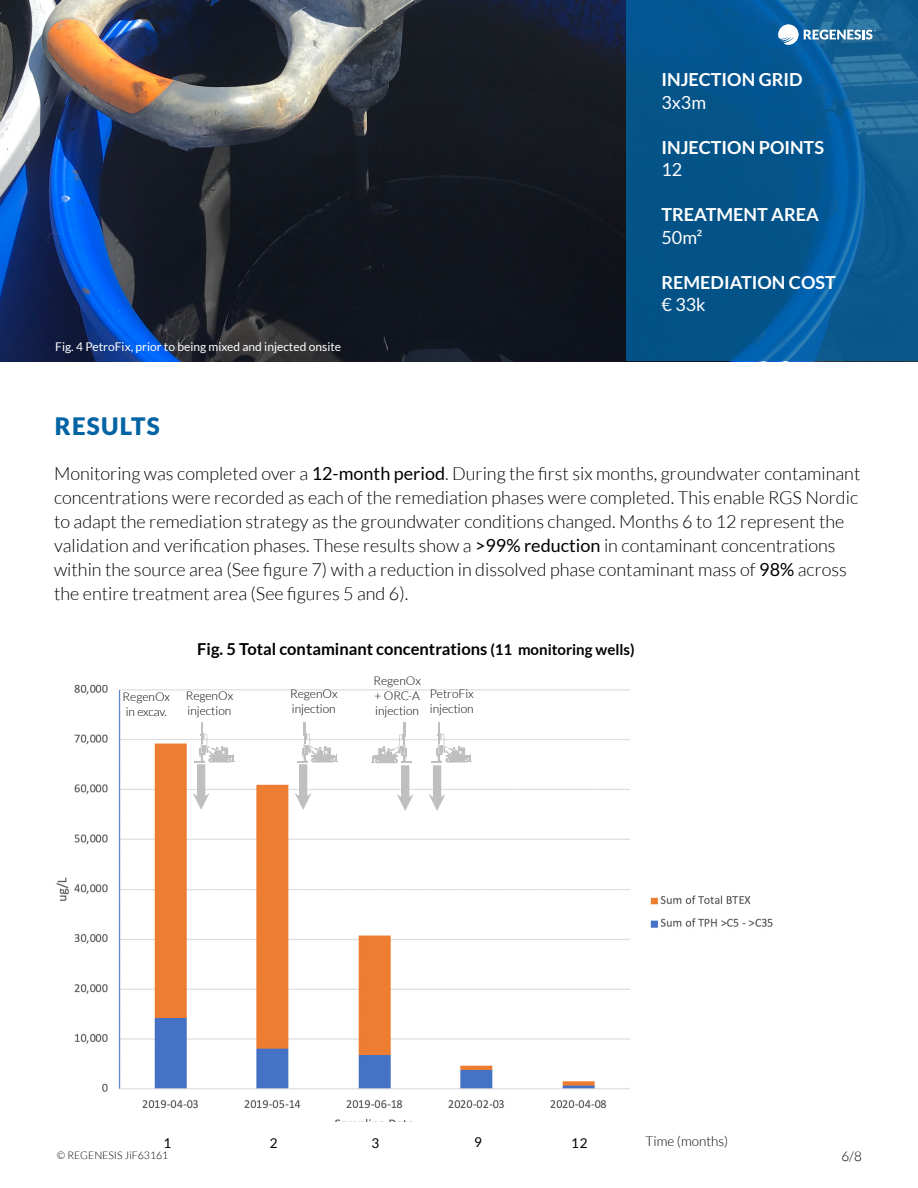
<style>
.page{position:relative;width:918px;height:1188px;background:#fff}
.page>*{position:absolute;margin:0;border:0;box-sizing:border-box;transform-origin:0 0}
.Chapter_title{font:900 24px "Lato";letter-spacing:.05em;color:#0063a3}
.Paragraph_Style_2{font:300 18px/24px "Lato";color:#000}
.t1{font:700 18px "Lato";color:#fff}
.t2{font:18px "Lato";color:#fff}
.t3{font:700 16.5px "Lato";color:#000}
.Chapter_title-2{font:300 13.5px "Lato";color:#000}
.Chapter_title-3{font:13.5px "Lato";color:#000}
.t4{font:300 12px "Lato";color:#000}
.t5{font:12px "Lato";color:#fff}
.Paragraph_Style_2-2{font:300 10.5px "Lato";color:#000}
.s1{font-weight:400}
.s2{font-size:15px}
</style>
<div class="page">
<img style="left:0;top:0;width:626px;height:361px">
<svg style="left:626px;top:0;width:292px;height:361px;background:#075991"></svg>
<img style="left:56px;top:684px;width:717px;height:437px">
<svg style="left:778px;top:25px;width:20px;height:20px"></svg>
<svg style="left:804px;top:30px;width:72px;height:10px"></svg>
<svg style="left:429px;top:722px;width:43px;height:89px"></svg>
<svg style="left:372px;top:722px;width:42px;height:89px"></svg>
<svg style="left:295px;top:722px;width:43px;height:88px"></svg>
<svg style="left:193px;top:722px;width:42px;height:88px"></svg>
<p class="t5" style="left:55px;top:340px;width:287px">Fig. 4 PetroFix, prior to being mixed and injected onsite</p>
<p class="t1" style="left:661px;top:70px;width:143px">INJECTION GRID</p>
<p class="t2" style="left:661px;top:92px;width:46px">3x3m</p>
<p class="t1" style="left:661px;top:137px;width:164px">INJECTION POINTS</p>
<p class="t2" style="left:661px;top:160px;width:22px">12</p>
<p class="t1" style="left:661px;top:205px;width:159px">TREATMENT AREA</p>
<p class="t2" style="left:661px;top:227px;width:42px">50m²</p>
<p class="t1" style="left:661px;top:272px;width:176px">REMEDIATION COST</p>
<p class="t2" style="left:661px;top:295px;width:46px">€ 33k</p>
<p class="Chapter_title" style="left:55px;top:412px;width:106px">RESULTS</p>
<p class="Paragraph_Style_2" style="left:54px;top:462px;width:808px">Monitoring was completed over a <span class="s1">12-month period</span>. During the first six months, groundwater contaminant concentrations were recorded as each of the remediation phases were completed. This enable RGS Nordic to adapt the remediation strategy as the groundwater conditions changed. Months 6 to 12 represent the validation and verification phases. These results show a <span class="s1">&gt;99% reduction</span> in contaminant concentrations within the source area (See figure 7) with a reduction in dissolved phase contaminant mass of <span class="s1">98%</span> across the entire treatment area (See figures 5 and 6).</p>
<p class="t3" style="left:197px;top:640px;width:439px">Fig. 5 Total contaminant concentrations <span class="s2">(11 monitoring wells)</span></p>
<p class="t4" style="left:123px;top:690px;width:49px">RegenOx</p>
<p class="t4" style="left:126px;top:705px;width:43px">in excav.</p>
<p class="t4" style="left:186px;top:689px;width:49px">RegenOx</p>
<p class="t4" style="left:188px;top:704px;width:45px">injection</p>
<p class="t4" style="left:290px;top:688px;width:49px">RegenOx</p>
<p class="t4" style="left:292px;top:703px;width:45px">injection</p>
<p class="t4" style="left:373px;top:674px;width:49px">RegenOx</p>
<p class="t4" style="left:375px;top:689px;width:47px">+ ORC-A</p>
<p class="t4" style="left:375px;top:704px;width:45px">injection</p>
<p class="t4" style="left:430px;top:688px;width:45px">PetroFix</p>
<p class="t4" style="left:430px;top:703px;width:45px">injection</p>
<p class="Chapter_title-3" style="left:164px;top:1136px;width:9px">1</p>
<p class="Chapter_title-3" style="left:270px;top:1136px;width:9px">2</p>
<p class="Chapter_title-3" style="left:371px;top:1136px;width:9px">3</p>
<p class="Chapter_title-3" style="left:474px;top:1135px;width:9px">9</p>
<p class="Chapter_title-3" style="left:571px;top:1136px;width:18px">12</p>
<p class="Chapter_title-2" style="left:646px;top:1134px;width:84px">Time (months)</p>
<p class="Paragraph_Style_2-2" style="left:57px;top:1150px;width:113px">© REGENESIS JiF63161</p>
<p class="Chapter_title-2" style="left:841px;top:1149px;width:22px">6/8</p>
</div>
